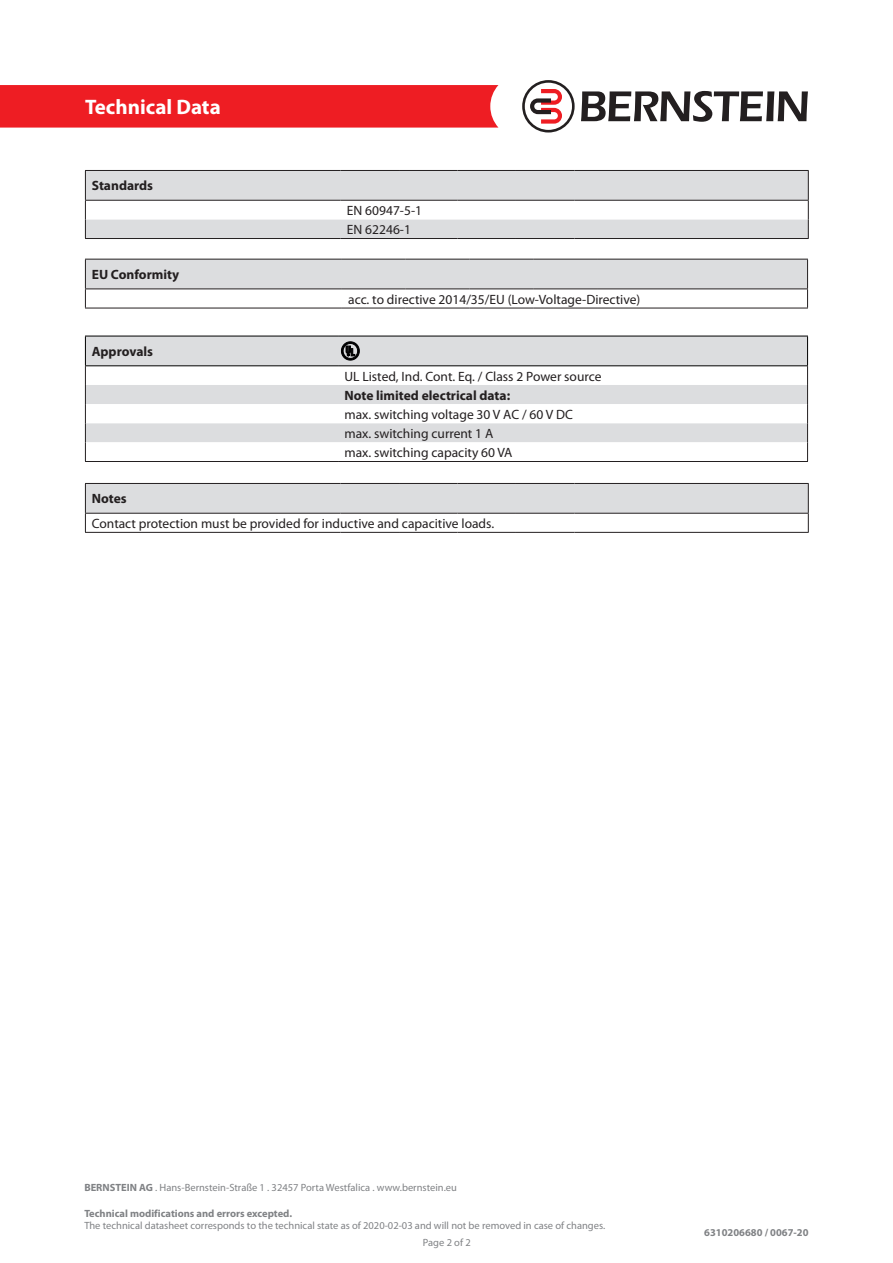
<style>
.page{position:relative;width:893px;height:1263px;background:#fff}
.page>*{position:absolute;margin:0;border:0;box-sizing:border-box;transform-origin:0 0}
.t1{font:700 21px "Myriad Pro";color:#fff}
.t2{font:13.5px "Myriad Pro";color:#231f20}
.t3{font:700 13.5px "Myriad Pro";color:#231f20}
.t4{font:10.5px/16.6px "Myriad Pro";color:#808285}
.t5{font:700 10.5px "Myriad Pro";color:#808285}
.s1{font-weight:700}
</style>
<div class="page">
<div style="left:0;top:85px;width:498px;height:43px;background:#ee1d23"></div>
<svg style="left:581px;top:91px;width:227px;height:31px"></svg>
<svg style="left:522px;top:80px;width:53px;height:53px"></svg>
<svg style="left:85px;top:171px;width:724px;height:67px"></svg>
<hr style="left:85px;top:170px;width:256px;height:1px;background:#231f20">
<hr style="left:341px;top:170px;width:58px;height:1px;background:#231f20">
<hr style="left:399px;top:170px;width:58px;height:1px;background:#231f20">
<hr style="left:457px;top:170px;width:59px;height:1px;background:#231f20">
<hr style="left:516px;top:170px;width:58px;height:1px;background:#231f20">
<hr style="left:574px;top:170px;width:235px;height:1px;background:#231f20">
<hr style="left:85px;top:200px;width:256px;height:1px;background:#231f20">
<hr style="left:341px;top:200px;width:58px;height:1px;background:#231f20">
<hr style="left:399px;top:200px;width:58px;height:1px;background:#231f20">
<hr style="left:457px;top:200px;width:59px;height:1px;background:#231f20">
<hr style="left:516px;top:200px;width:58px;height:1px;background:#231f20">
<hr style="left:574px;top:200px;width:235px;height:1px;background:#231f20">
<hr style="left:85px;top:238px;width:256px;height:1px;background:#231f20">
<hr style="left:341px;top:238px;width:58px;height:1px;background:#231f20">
<hr style="left:399px;top:238px;width:58px;height:1px;background:#231f20">
<hr style="left:457px;top:238px;width:59px;height:1px;background:#231f20">
<hr style="left:516px;top:238px;width:58px;height:1px;background:#231f20">
<hr style="left:574px;top:238px;width:235px;height:1px;background:#231f20">
<svg style="left:85px;top:260px;width:723px;height:48px"></svg>
<hr style="left:85px;top:259px;width:257px;height:1px;background:#231f20">
<hr style="left:342px;top:259px;width:64px;height:1px;background:#231f20">
<hr style="left:406px;top:259px;width:63px;height:1px;background:#231f20">
<hr style="left:469px;top:259px;width:64px;height:1px;background:#231f20">
<hr style="left:533px;top:259px;width:64px;height:1px;background:#231f20">
<hr style="left:597px;top:259px;width:211px;height:1px;background:#231f20">
<hr style="left:85px;top:308px;width:257px;height:1px;background:#231f20">
<hr style="left:342px;top:308px;width:64px;height:1px;background:#231f20">
<hr style="left:406px;top:308px;width:63px;height:1px;background:#231f20">
<hr style="left:469px;top:308px;width:64px;height:1px;background:#231f20">
<hr style="left:533px;top:308px;width:64px;height:1px;background:#231f20">
<hr style="left:597px;top:308px;width:211px;height:1px;background:#231f20">
<svg style="left:85px;top:484px;width:724px;height:48px"></svg>
<hr style="left:85px;top:483px;width:256px;height:1px;background:#231f20">
<hr style="left:341px;top:483px;width:58px;height:1px;background:#231f20">
<hr style="left:399px;top:483px;width:58px;height:1px;background:#231f20">
<hr style="left:457px;top:483px;width:59px;height:1px;background:#231f20">
<hr style="left:516px;top:483px;width:58px;height:1px;background:#231f20">
<hr style="left:574px;top:483px;width:235px;height:1px;background:#231f20">
<hr style="left:85px;top:513px;width:256px;height:1px;background:#231f20">
<hr style="left:341px;top:513px;width:58px;height:1px;background:#231f20">
<hr style="left:399px;top:513px;width:58px;height:1px;background:#231f20">
<hr style="left:457px;top:513px;width:59px;height:1px;background:#231f20">
<hr style="left:516px;top:513px;width:58px;height:1px;background:#231f20">
<hr style="left:574px;top:513px;width:235px;height:1px;background:#231f20">
<hr style="left:85px;top:532px;width:256px;height:1px;background:#231f20">
<hr style="left:341px;top:532px;width:58px;height:1px;background:#231f20">
<hr style="left:399px;top:532px;width:58px;height:1px;background:#231f20">
<hr style="left:457px;top:532px;width:59px;height:1px;background:#231f20">
<hr style="left:516px;top:532px;width:58px;height:1px;background:#231f20">
<hr style="left:574px;top:532px;width:235px;height:1px;background:#231f20">
<div style="left:86px;top:337px;width:721px;height:28px;background:#dcdddf"></div>
<svg style="left:86px;top:366px;width:721px;height:76px;fill:#dcdddf"></svg>
<hr style="left:85px;top:336px;width:253px;height:1px;background:#000">
<svg style="left:85px;top:336px;width:1px;height:125px"></svg>
<hr style="left:338px;top:336px;width:470px;height:1px;background:#000">
<svg style="left:807px;top:336px;width:1px;height:125px"></svg>
<hr style="left:85px;top:365px;width:253px;height:1px;background:#000">
<hr style="left:338px;top:365px;width:470px;height:1px;background:#000">
<hr style="left:85px;top:461px;width:253px;height:1px;background:#231f20">
<hr style="left:338px;top:461px;width:470px;height:1px;background:#231f20">
<svg style="left:341px;top:341px;width:19px;height:20px"></svg>
<h1 class="t1" style="left:85px;top:93px;width:137px">Technical Data</h1>
<p class="t3" style="left:92px;top:177px;width:63px">Standards</p>
<p class="t3" style="left:92px;top:266px;width:89px">EU Conformity</p>
<p class="t3" style="left:92px;top:342px;width:63px">Approvals</p>
<p class="t2" style="left:347px;top:202px;width:77px">EN 60947-5-1</p>
<p class="t2" style="left:347px;top:221px;width:66px">EN 62246-1</p>
<p class="t2" style="left:348px;top:291px;width:294px">acc. to directive 2014/35/EU (Low-Voltage-Directive)</p>
<p class="t2" style="left:344px;top:368px;width:259px">UL Listed, Ind. Cont. Eq. / Class 2 Power source</p>
<p class="t3" style="left:344px;top:386px;width:167px">Note limited electrical data:</p>
<p class="t2" style="left:344px;top:406px;width:230px">max. switching voltage 30 V AC / 60 V DC</p>
<p class="t2" style="left:344px;top:425px;width:150px">max. switching current 1 A</p>
<p class="t2" style="left:344px;top:444px;width:170px">max. switching capacity 60 VA</p>
<p class="t3" style="left:92px;top:490px;width:36px">Notes</p>
<p class="t2" style="left:92px;top:515px;width:404px">Contact protection must be provided for inductive and capacitive loads.</p>
<p class="t4" style="left:84px;top:1179px;width:374px"><span class="s1">BERNSTEIN AG</span> . Hans-Bernstein-Straße 1 . 32457 Porta Westfalica . www.bernstein.eu</p>
<p class="t5" style="left:84px;top:1206px;width:209px">Technical modifications and errors excepted.</p>
<p class="t4" style="left:423px;top:1217px;width:184px;text-indent:-339px">The technical datasheet corresponds to the technical state as of 2020-02-03 and will not be removed in case of changes.<br>Page 2 of 2</p>
<p class="t5" style="left:704px;top:1226px;width:106px">6310206680 / 0067-20</p>
</div>
